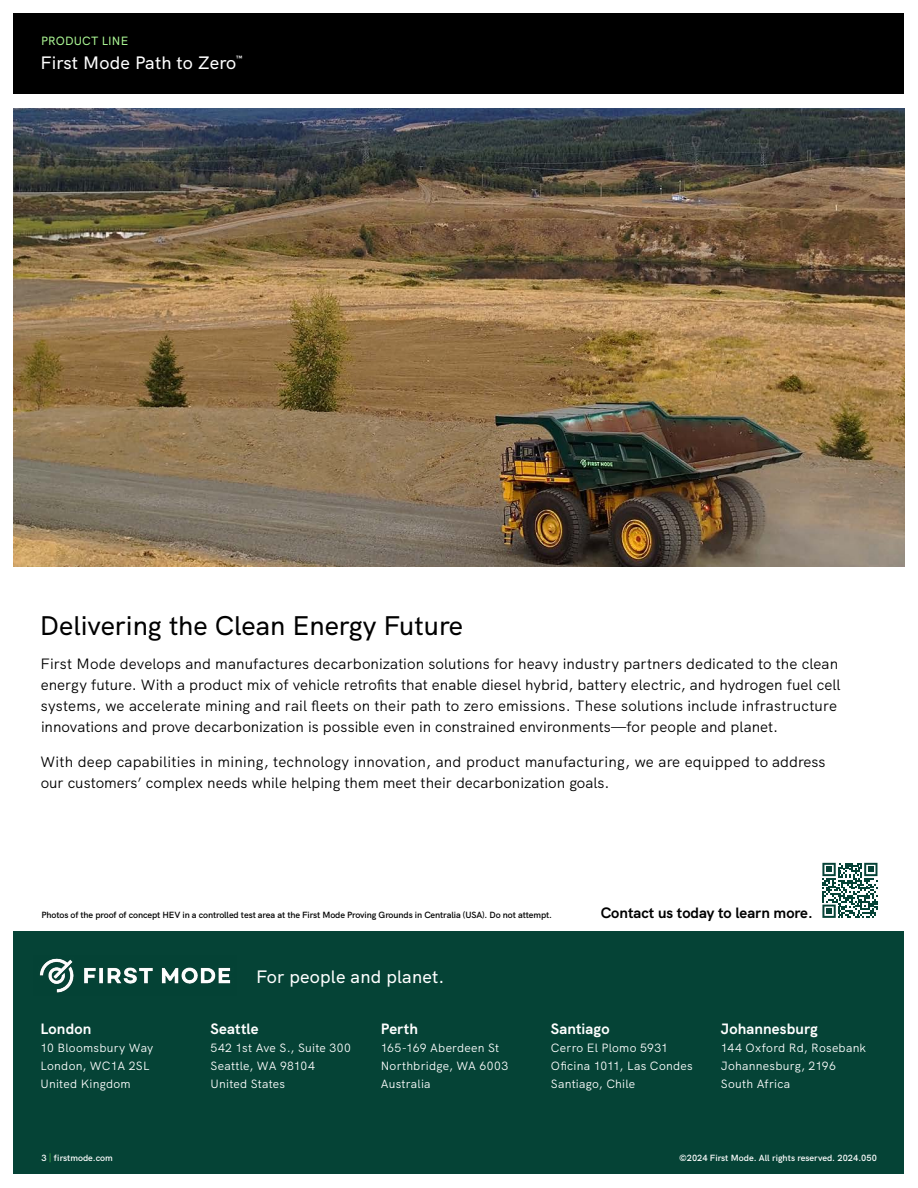
<style>
.page{position:relative;width:918px;height:1188px;background:#fff}
.page>*{position:absolute;margin:0;border:0;box-sizing:border-box;transform-origin:0 0}
.t1{font:500 27px "HK Grotesk";color:#000}
.t2{font:500 18px "HK Grotesk";letter-spacing:.01em;color:#fff}
.t3{font:15px/21px "HK Grotesk";letter-spacing:.005em;color:#000}
.t4{font:700 15px "HK Grotesk";letter-spacing:.01em;color:#fff}
.t5{font:700 15px "HK Grotesk";color:#000}
.t6{font:12px/18px "HK Grotesk";letter-spacing:.02em;color:#fff}
.t7{font:500 12px "HK Grotesk";letter-spacing:.01em;color:#aaf593}
.t8{font:600 9px "HK Grotesk";letter-spacing:-.01em;color:#000}
.t9{font:600 9px "HK Grotesk";color:#fff}
.s1{color:#41ad49}
</style>
<div class="page">
<svg style="left:822px;top:863px;width:55px;height:55px"></svg>
<div style="left:14px;top:932px;width:890px;height:242px;background:#054336"></div>
<img style="left:39px;top:958px;width:192px;height:35px">
<img style="left:14px;top:108px;width:890px;height:459px">
<div style="left:14px;top:14px;width:890px;height:80px;background:#000"></div>
<p class="t7" style="left:41px;top:31px;width:89px">PRODUCT LINE</p>
<p class="t2" style="left:40px;top:49px;width:204px">First Mode Path to Zero<sup>™</sup></p>
<h1 class="t1" style="left:40px;top:604px;width:425px">Delivering the Clean Energy Future</h1>
<p class="t3" style="left:41px;top:652px;width:801px">First Mode develops and manufactures decarbonization solutions for heavy industry partners dedicated to the clean energy future. With a product mix of vehicle retrofits that enable diesel hybrid, battery electric, and hydrogen fuel cell systems, we accelerate mining and rail fleets on their path to zero emissions. These solutions include infrastructure innovations and prove decarbonization is possible even in constrained environments—for people and planet.</p>
<p class="t3" style="left:40px;top:749px;width:787px">With deep capabilities in mining, technology innovation, and product manufacturing, we are equipped to address our customers’ complex needs while helping them meet their decarbonization goals.</p>
<p class="t8" style="left:41px;top:908px;width:512px">Photos of the proof of concept HEV in a controlled test area at the First Mode Proving Grounds in Centralia (USA). Do not attempt.</p>
<p class="t5" style="left:601px;top:901px;width:213px">Contact us today to learn more.</p>
<p class="t4" style="left:40px;top:1017px;width:52px">London</p>
<p class="t6" style="left:40px;top:1038px;width:114px">10 Bloomsbury Way<br>London, WC1A 2SL<br>United Kingdom</p>
<p class="t2" style="left:256px;top:963px;width:190px">For people and planet.</p>
<p class="t4" style="left:211px;top:1017px;width:49px">Seattle</p>
<p class="t6" style="left:211px;top:1038px;width:142px">542 1st Ave S., Suite 300<br>Seattle, WA 98104<br>United States</p>
<p class="t4" style="left:381px;top:1017px;width:39px">Perth</p>
<p class="t6" style="left:381px;top:1038px;width:129px">165-169 Aberdeen St<br>Northbridge, WA 6003<br>Australia</p>
<p class="t4" style="left:551px;top:1017px;width:60px">Santiago</p>
<p class="t6" style="left:551px;top:1038px;width:143px">Cerro El Plomo 5931<br>Oficina 1011, Las Condes<br>Santiago, Chile</p>
<p class="t4" style="left:721px;top:1017px;width:98px">Johannesburg</p>
<p class="t6" style="left:721px;top:1038px;width:147px">144 Oxford Rd, Rosebank<br>Johannesburg, 2196<br>South Africa</p>
<p class="t9" style="left:41px;top:1151px;width:73px">3 <span class="s1">|</span> firstmode.com</p>
<p class="t9" style="left:679px;top:1151px;width:199px">©2024 First Mode. All rights reserved. 2024.050</p>
</div>
